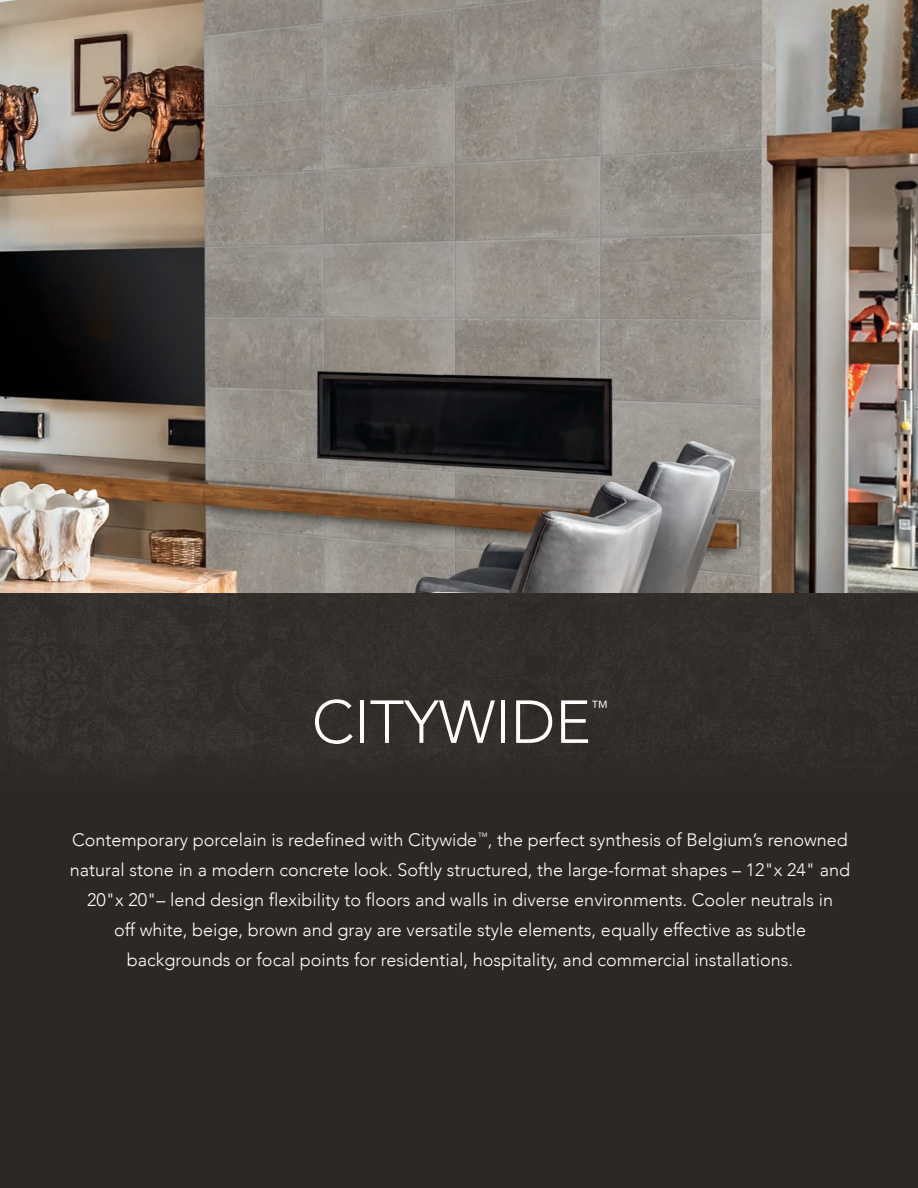
<style>
.page{position:relative;width:918px;height:1188px;background:#fff}
.page>*{position:absolute;margin:0;border:0;box-sizing:border-box;transform-origin:0 0}
.t1{font:300 60px "Avenir";color:#fff}
.t2{font:300 18px/30px "Avenir";color:#fff;text-align:center}
.t3{font:300 17.55px "Avenir";color:#fff}
</style>
<div class="page">
<img style="left:0;top:0;width:918px;height:1188px">
<div style="left:1px;top:594px;width:917px;height:594px;background:#2c2823"></div>
<img style="left:1px;top:593px;width:917px;height:177px">
<h1 class="t1" style="left:312px;top:687px;width:280px">CITYWIDE</h1>
<p class="t3" style="left:591px;top:697px;width:19px">™</p>
<p class="t2" style="left:70px;top:825px;width:782px">Contemporary porcelain is redefined with Citywide<sup>™</sup>, the perfect synthesis of Belgium’s renowned natural stone in a modern concrete look. Softly structured, the large-format shapes – 12"x 24" and 20"x 20"– lend design flexibility to floors and walls in diverse environments. Cooler neutrals in<br>off white, beige, brown and gray are versatile style elements, equally effective as subtle backgrounds or focal points for residential, hospitality, and commercial installations.</p>
</div>
